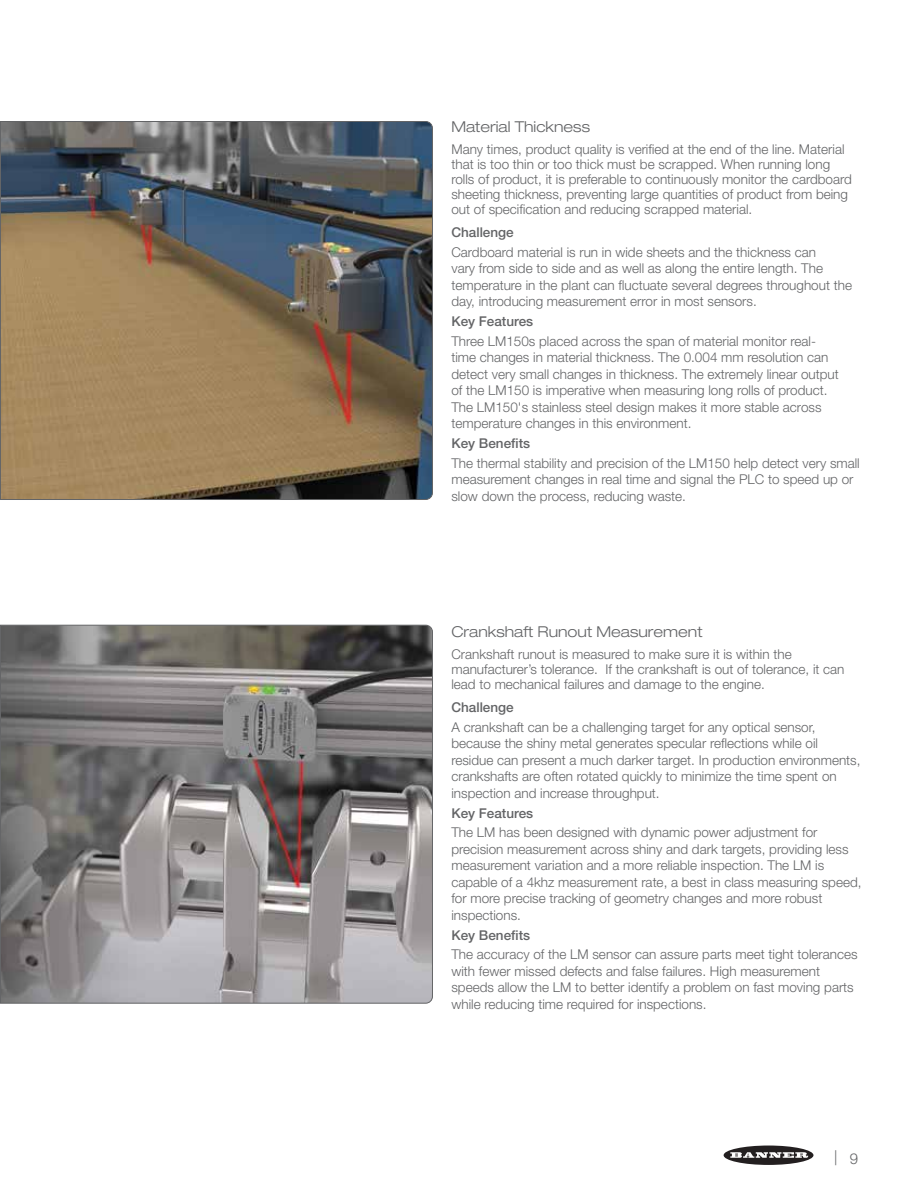
<style>
.page{position:relative;width:918px;height:1188px;background:#fff}
.page>*{position:absolute;margin:0;border:0;box-sizing:border-box;transform-origin:0 0}
.t1{font:300 expanded 15px "Helvetica Neue LT Pro";color:#636466}
.t2{font:300 15px "Helvetica Neue LT Pro";color:#636466}
.t3{font:300 13.5px/16.5px "Helvetica Neue LT Pro";color:#636466}
.t4{font:500 13.5px "Helvetica Neue LT Pro";color:#636466}
</style>
<div class="page">
<div style="left:724px;top:1146px;width:89px;height:19px;background:#231f20;border-radius:50%"></div>
<svg style="left:730px;top:1152px;width:78px;height:6px"></svg>
<svg style="left:0;top:625px;width:433px;height:379px;background:#858282"></svg>
<svg style="left:0;top:121px;width:433px;height:379px;background:#786c5a"></svg>
<p class="t1" style="left:451px;top:118px;width:140px">Material Thickness</p>
<p class="t3" style="left:451px;top:141px;width:402px;line-height:15px">Many times, product quality is verified at the end of the line. Material that is too thin or too thick must be scrapped. When running long rolls of product, it is preferable to continuously monitor the cardboard sheeting thickness, preventing large quantities of product from being out of specification and reducing scrapped material.</p>
<p class="t4" style="left:451px;top:224px;width:64px">Challenge</p>
<p class="t3" style="left:451px;top:243px;width:402px">Cardboard material is run in wide sheets and the thickness can<br>vary from side to side and as well as along the entire length. The temperature in the plant can fluctuate several degrees throughout the day, introducing measurement error in most sensors.</p>
<p class="t4" style="left:451px;top:313px;width:83px">Key Features</p>
<p class="t3" style="left:451px;top:332px;width:389px">Three LM150s placed across the span of material monitor real&shy;time changes in material thickness. The 0.004 mm resolution can detect very small changes in thickness. The extremely linear output of the LM150 is imperative when measuring long rolls of product.<br>The LM150's stainless steel design makes it more stable across temperature changes in this environment.</p>
<p class="t4" style="left:451px;top:435px;width:80px">Key Benefits</p>
<p class="t3" style="left:451px;top:454px;width:410px">The thermal stability and precision of the LM150 help detect very small measurement changes in real time and signal the PLC to speed up or slow down the process, reducing waste.</p>
<p class="t1" style="left:451px;top:623px;width:253px">Crankshaft Runout Measurement</p>
<p class="t3" style="left:451px;top:646px;width:395px;line-height:15px">Crankshaft runout is measured to make sure it is within the manufacturer’s tolerance. If the crankshaft is out of tolerance, it can lead to mechanical failures and damage to the engine.</p>
<p class="t4" style="left:451px;top:699px;width:64px">Challenge</p>
<p class="t3" style="left:451px;top:719px;width:411px">A crankshaft can be a challenging target for any optical sensor, because the shiny metal generates specular reflections while oil residue can present a much darker target. In production environments, crankshafts are often rotated quickly to minimize the time spent on inspection and increase throughput.</p>
<p class="t4" style="left:451px;top:805px;width:83px">Key Features</p>
<p class="t3" style="left:451px;top:824px;width:412px">The LM has been designed with dynamic power adjustment for precision measurement across shiny and dark targets, providing less measurement variation and a more reliable inspection. The LM is capable of a 4khz measurement rate, a best in class measuring speed, for more precise tracking of geometry changes and more robust inspections.</p>
<p class="t4" style="left:451px;top:927px;width:80px">Key Benefits</p>
<p class="t3" style="left:451px;top:946px;width:408px">The accuracy of the LM sensor can assure parts meet tight tolerances with fewer missed defects and false failures. High measurement speeds allow the LM to better identify a problem on fast moving parts while reducing time required for inspections.</p>
<p class="t2" style="left:834px;top:1149px;width:26px">| 9</p>
</div>
